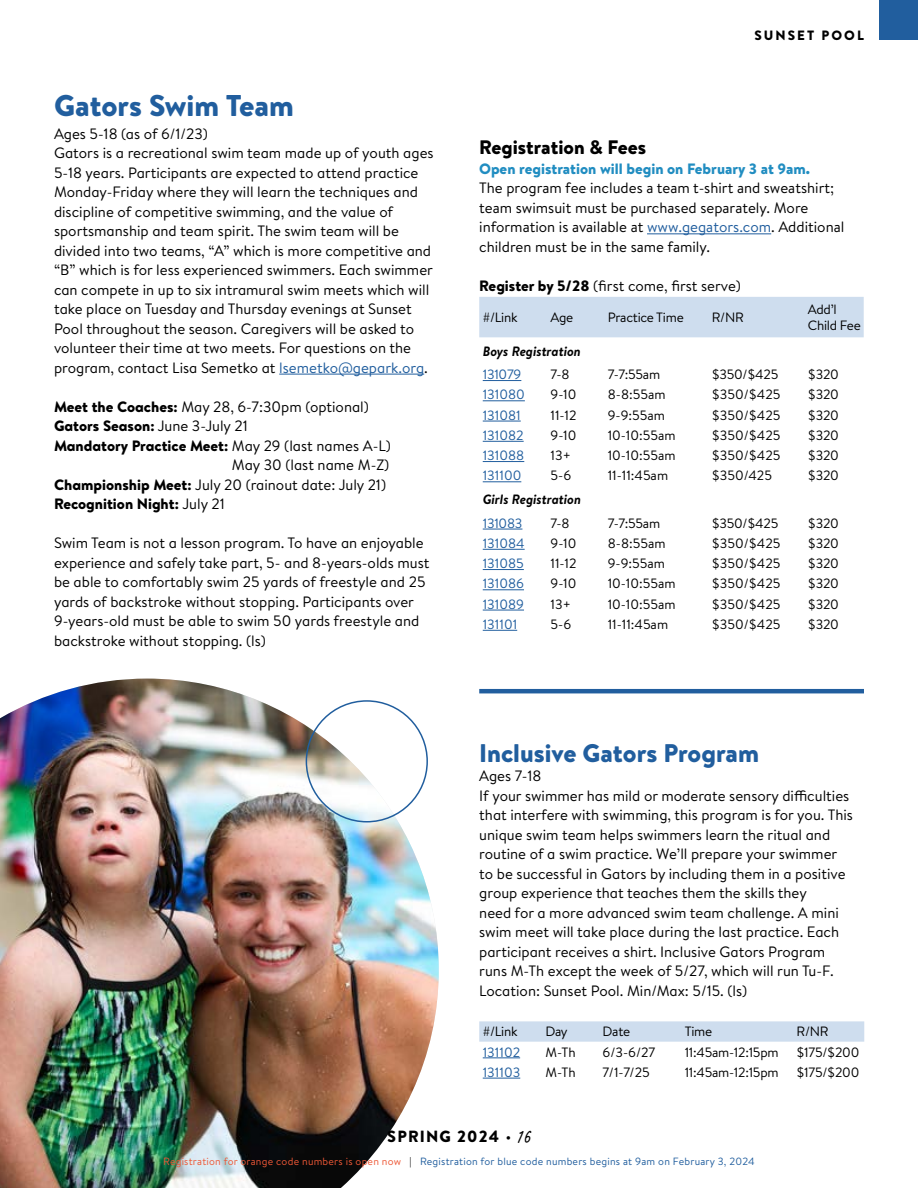
<style>
.page{position:relative;width:918px;height:1188px;background:#fff}
.page>*{position:absolute;margin:0;border:0;box-sizing:border-box;transform-origin:0 0}
.t1{font:900 30px "Brandon Text";color:#215e9e}
.t2{font:900 25.5px "Brandon Text";color:#215e9e}
.t3{font:900 19.5px "Brandon Text";color:#000}
.t4{font:900 16.2px "Brandon Text";letter-spacing:.07em;color:#000}
.t5{font:15px/19.5px "Brandon Text";color:#000}
.t6{font:900 15px "Brandon Text";color:#000}
.t7{font:900 15px "Brandon Text";color:#218dc1}
.t8{font:13.5px/16.2px "Brandon Text";letter-spacing:-.02em;color:#000}
.t9{font:13.5px "Brandon Text";color:#215e9e}
.t10{font:italic 700 13.5px "Brandon Text";color:#000}
.t11{font:900 13.5px "Brandon Text";letter-spacing:.15em;color:#000}
.t12{font:10.5px "Brandon Text";letter-spacing:.02em;color:#215e9e}
.s1{color:#215e9e}
.s2{font-weight:900}
.s3{font-weight:400}
.s4{font-family:"Supa Mega Fantastic";font-weight:400;font-size:21.6px}
.s5{color:#ed5735}
.s6{color:#000}
</style>
<div class="page">
<div style="left:880px;top:0;width:38px;height:40px;background:#215e9e"></div>
<hr style="left:279px;top:374px;width:145px;height:1px;background:#215e9e">
<hr style="left:647px;top:233px;width:124px;height:1px;background:#215e9e">
<div style="left:479px;top:297px;width:385px;height:40px;background:#ceddee"></div>
<hr style="left:483px;top:380px;width:38px;height:1px;background:#215e9e">
<hr style="left:483px;top:400px;width:42px;height:1px;background:#215e9e">
<hr style="left:483px;top:421px;width:38px;height:1px;background:#215e9e">
<hr style="left:483px;top:441px;width:41px;height:1px;background:#215e9e">
<hr style="left:483px;top:461px;width:41px;height:1px;background:#215e9e">
<hr style="left:483px;top:481px;width:38px;height:1px;background:#215e9e">
<hr style="left:483px;top:529px;width:39px;height:1px;background:#215e9e">
<hr style="left:483px;top:549px;width:42px;height:1px;background:#215e9e">
<hr style="left:483px;top:569px;width:41px;height:1px;background:#215e9e">
<hr style="left:483px;top:589px;width:41px;height:1px;background:#215e9e">
<hr style="left:483px;top:610px;width:41px;height:1px;background:#215e9e">
<hr style="left:483px;top:630px;width:34px;height:1px;background:#215e9e">
<svg style="left:479px;top:1021px;width:385px;height:21px;background:#cfdeee"></svg>
<hr style="left:483px;top:1058px;width:37px;height:1px;background:#215e9e">
<hr style="left:483px;top:1078px;width:37px;height:1px;background:#215e9e">
<img style="left:0;top:679px;width:439px;height:509px">
<div style="left:306px;top:700px;width:122px;height:123px;border:2px solid #215e9e;border-radius:50%"></div>
<hr style="left:479px;top:689px;width:385px;height:4px;background:#215e9e">
<h1 class="t1" style="left:54px;top:85px;width:242px">Gators Swim Team</h1>
<p class="t5" style="left:54px;top:123px;width:381px">Ages 5-18 (as of 6/1/23)<br>Gators is a recreational swim team made up of youth ages 5-18 years. Participants are expected to attend practice Monday-Friday where they will learn the techniques and discipline of competitive swimming, and the value of sportsmanship and team spirit. The swim team will be divided into two teams, “A” which is more competitive and “B” which is for less experienced swimmers. Each swimmer can compete in up to six intramural swim meets which will take place on Tuesday and Thursday evenings at Sunset Pool throughout the season. Caregivers will be asked to volunteer their time at two meets. For questions on the program, contact Lisa Semetko at <span class="s1">lsemetko@gepark.org</span>.</p>
<p class="t5" style="left:54px;top:396px;width:317px"><span class="s2">Meet the Coaches:</span> May 28, 6-7:30pm (optional)</p>
<p class="t6" style="left:54px;top:415px;width:195px">Gators Season: <span class="s3">June 3-July 21</span></p>
<p class="t6" style="left:54px;top:435px;width:339px">Mandatory Practice Meet: <span class="s3">May 29 (last names A-L)</span></p>
<p class="t5" style="left:232px;top:455px;width:159px">May 30 (last name M-Z)</p>
<p class="t5" style="left:54px;top:474px;width:334px"><span class="s2">Championship Meet:</span> July 20 (rainout date: July 21)</p>
<p class="t6" style="left:54px;top:493px;width:172px">Recognition Night: <span class="s3">July 21</span></p>
<p class="t5" style="left:54px;top:533px;width:377px">Swim Team is not a lesson program. To have an enjoyable experience and safely take part, 5- and 8-years-olds must be able to comfortably swim 25 yards of freestyle and 25 yards of backstroke without stopping. Participants over 9-years-old must be able to swim 50 yards freestyle and backstroke without stopping. (ls)</p>
<p class="t11" style="left:754px;top:26px;width:111px">SUNSET POOL</p>
<h3 class="t3" style="left:479px;top:134px;width:168px">Registration &amp; Fees</h3>
<p class="t7" style="left:479px;top:158px;width:332px">Open registration will begin on February 3 at 9am.</p>
<p class="t5" style="left:479px;top:178px;width:367px">The program fee includes a team t-shirt and sweatshirt; team swimsuit must be purchased separately. More information is available at <span class="s1">www.gegators.com</span>. Additional children must be in the same family.</p>
<p class="t5" style="left:479px;top:275px;width:263px"><span class="s2">Register by 5/28</span> (first come, first serve)</p>
<p class="t8" style="left:483px;top:309px;width:36px">#/Link</p>
<p class="t8" style="left:551px;top:309px;width:24px">Age</p>
<p class="t8" style="left:608px;top:309px;width:78px">Practice Time</p>
<p class="t8" style="left:712px;top:309px;width:34px">R/NR</p>
<p class="t8" style="left:808px;top:300px;width:55px">Add’l<br>Child Fee</p>
<p class="t10" style="left:483px;top:341px;width:100px">Boys Registration</p>
<p class="t9" style="left:483px;top:365px;width:40px">131079</p>
<p class="t8" style="left:551px;top:366px;width:21px">7-8</p>
<p class="t8" style="left:608px;top:366px;width:54px">7-7:55am</p>
<p class="t8" style="left:712px;top:366px;width:68px">$350/$425</p>
<p class="t8" style="left:808px;top:366px;width:33px">$320</p>
<p class="t9" style="left:483px;top:386px;width:44px">131080</p>
<p class="t8" style="left:551px;top:386px;width:28px">9-10</p>
<p class="t8" style="left:608px;top:386px;width:59px">8-8:55am</p>
<p class="t8" style="left:712px;top:386px;width:70px">$350/$425</p>
<p class="t8" style="left:808px;top:386px;width:33px">$320</p>
<p class="t9" style="left:483px;top:406px;width:40px">131081</p>
<p class="t8" style="left:551px;top:406px;width:28px">11-12</p>
<p class="t8" style="left:608px;top:406px;width:59px">9-9:55am</p>
<p class="t8" style="left:712px;top:406px;width:70px">$350/$425</p>
<p class="t8" style="left:808px;top:406px;width:33px">$320</p>
<p class="t9" style="left:483px;top:426px;width:42px">131082</p>
<p class="t8" style="left:551px;top:427px;width:28px">9-10</p>
<p class="t8" style="left:608px;top:427px;width:69px">10-10:55am</p>
<p class="t8" style="left:712px;top:427px;width:70px">$350/$425</p>
<p class="t8" style="left:808px;top:427px;width:33px">$320</p>
<p class="t9" style="left:483px;top:446px;width:43px">131088</p>
<p class="t8" style="left:551px;top:447px;width:22px">13+</p>
<p class="t8" style="left:608px;top:447px;width:69px">10-10:55am</p>
<p class="t8" style="left:712px;top:447px;width:70px">$350/$425</p>
<p class="t8" style="left:808px;top:447px;width:33px">$320</p>
<p class="t9" style="left:483px;top:467px;width:40px">131100</p>
<p class="t8" style="left:551px;top:467px;width:22px">5-6</p>
<p class="t8" style="left:608px;top:467px;width:62px">11-11:45am</p>
<p class="t8" style="left:712px;top:467px;width:62px">$350/425</p>
<p class="t8" style="left:808px;top:467px;width:33px">$320</p>
<p class="t10" style="left:483px;top:490px;width:100px">Girls Registration</p>
<p class="t9" style="left:483px;top:514px;width:41px">131083</p>
<p class="t8" style="left:551px;top:514px;width:21px">7-8</p>
<p class="t8" style="left:608px;top:514px;width:54px">7-7:55am</p>
<p class="t8" style="left:712px;top:514px;width:68px">$350/$425</p>
<p class="t8" style="left:808px;top:514px;width:33px">$320</p>
<p class="t9" style="left:483px;top:534px;width:43px">131084</p>
<p class="t8" style="left:551px;top:535px;width:28px">9-10</p>
<p class="t8" style="left:608px;top:535px;width:59px">8-8:55am</p>
<p class="t8" style="left:712px;top:535px;width:70px">$350/$425</p>
<p class="t8" style="left:808px;top:535px;width:33px">$320</p>
<p class="t9" style="left:483px;top:554px;width:43px">131085</p>
<p class="t8" style="left:551px;top:555px;width:28px">11-12</p>
<p class="t8" style="left:608px;top:555px;width:59px">9-9:55am</p>
<p class="t8" style="left:712px;top:555px;width:70px">$350/$425</p>
<p class="t8" style="left:808px;top:555px;width:33px">$320</p>
<p class="t9" style="left:483px;top:575px;width:43px">131086</p>
<p class="t8" style="left:551px;top:575px;width:28px">9-10</p>
<p class="t8" style="left:608px;top:575px;width:69px">10-10:55am</p>
<p class="t8" style="left:712px;top:575px;width:70px">$350/$425</p>
<p class="t8" style="left:808px;top:575px;width:33px">$320</p>
<p class="t9" style="left:483px;top:595px;width:43px">131089</p>
<p class="t8" style="left:551px;top:595px;width:22px">13+</p>
<p class="t8" style="left:608px;top:595px;width:69px">10-10:55am</p>
<p class="t8" style="left:712px;top:595px;width:70px">$350/$425</p>
<p class="t8" style="left:808px;top:595px;width:33px">$320</p>
<p class="t9" style="left:483px;top:615px;width:36px">131101</p>
<p class="t8" style="left:551px;top:616px;width:22px">5-6</p>
<p class="t8" style="left:608px;top:616px;width:62px">11-11:45am</p>
<p class="t8" style="left:712px;top:616px;width:70px">$350/$425</p>
<p class="t8" style="left:808px;top:616px;width:33px">$320</p>
<h2 class="t2" style="left:479px;top:735px;width:281px">Inclusive Gators Program</h2>
<p class="t5" style="left:479px;top:766px;width:375px">Ages 7-18<br>If your swimmer has mild or moderate sensory difficulties that interfere with swimming, this program is for you. This unique swim team helps swimmers learn the ritual and routine of a swim practice. We’ll prepare your swimmer to be successful in Gators by including them in a positive group experience that teaches them the skills they<br>need for a more advanced swim team challenge. A mini swim meet will take place during the last practice. Each participant receives a shirt. Inclusive Gators Program runs M-Th except the week of 5/27, which will run Tu-F.<br>Location: Sunset Pool. Min/Max: 5/15. (ls)</p>
<p class="t8" style="left:483px;top:1023px;width:36px">#/Link</p>
<p class="t8" style="left:545px;top:1023px;width:24px">Day</p>
<p class="t8" style="left:603px;top:1023px;width:29px">Date</p>
<p class="t8" style="left:685px;top:1023px;width:29px">Time</p>
<p class="t8" style="left:796px;top:1023px;width:34px">R/NR</p>
<p class="t9" style="left:483px;top:1043px;width:39px">131102</p>
<p class="t8" style="left:545px;top:1043px;width:32px">M-Th</p>
<p class="t8" style="left:603px;top:1043px;width:54px">6/3-6/27</p>
<p class="t8" style="left:685px;top:1043px;width:95px">11:45am-12:15pm</p>
<p class="t8" style="left:796px;top:1043px;width:64px">$175/$200</p>
<p class="t9" style="left:483px;top:1063px;width:39px">131103</p>
<p class="t8" style="left:545px;top:1064px;width:32px">M-Th</p>
<p class="t8" style="left:603px;top:1064px;width:49px">7/1-7/25</p>
<p class="t8" style="left:685px;top:1064px;width:95px">11:45am-12:15pm</p>
<p class="t8" style="left:796px;top:1064px;width:64px">$175/$200</p>
<p class="t4" style="left:387px;top:1124px;width:145px">SPRING 2024 <span class="s3">•</span> <span class="s4">16</span></p>
<p class="t12" style="left:163px;top:1154px;width:593px"><span class="s5">Registration for orange code numbers is open now</span> <span class="s6">|</span> Registration for blue code numbers begins at 9am on February 3, 2024</p>
</div>
